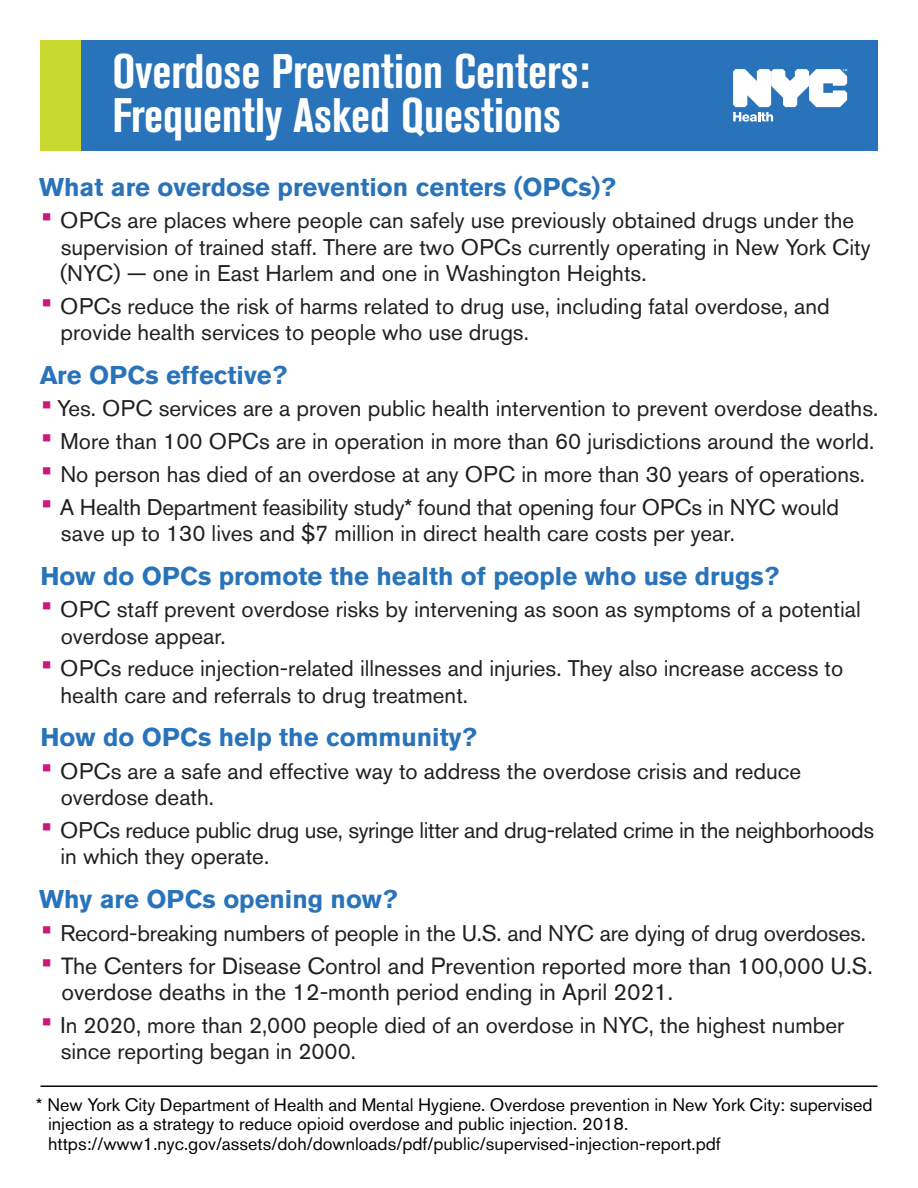
<style>
.page{position:relative;width:918px;height:1188px;background:#fff}
.page>*{position:absolute;margin:0;border:0;box-sizing:border-box;transform-origin:0 0}
.t1{font:700 condensed 48px/43.5px "Akzidenz Grotesk BQ";color:#fff}
.t2{font:700 25.5px "Akzidenz Grotesk BQ";color:#2973ba}
.t3{font:23.25px/26.2px "Akzidenz Grotesk BQ";color:#231f20}
.t4{font:22.5px/26.2px "Akzidenz Grotesk BQ";color:#231f20}
.t5{font:22.5px/26.2px "Akzidenz Grotesk BQ";letter-spacing:-.02em;color:#231f20}
.t6{font:18px/19.5px "Akzidenz Grotesk BQ";color:#040503}
.s1{font-size:31.5px;color:#cb187b}
</style>
<div class="page">
<hr style="left:40px;top:1085px;width:838px;height:2px;background:#040503">
<div style="left:81px;top:40px;width:797px;height:111px;background:#2973ba"></div>
<div style="left:40px;top:40px;width:41px;height:111px;background:#c7d92f"></div>
<svg style="left:733px;top:69px;width:114px;height:53px"></svg>
<h1 class="t1" style="left:112px;top:50px;width:479px">Overdose Prevention Centers:<br>Frequently Asked Questions</h1>
<h2 class="t2" style="left:39px;top:172px;width:578px">What are overdose prevention centers (OPCs)?</h2>
<p class="t4" style="left:60px;top:207px;width:812px;text-indent:-19px"><span class="s1">•</span> OPCs are places where people can safely use previously obtained drugs under the supervision of trained staff. There are two OPCs currently operating in New York City (NYC) — one in East Harlem and one in Washington Heights.</p>
<p class="t4" style="left:61px;top:292px;width:771px;text-indent:-19px"><span class="s1">•</span> OPCs reduce the risk of harms related to drug use, including fatal overdose, and provide health services to people who use drugs.</p>
<h2 class="t2" style="left:40px;top:360px;width:249px">Are OPCs effective?</h2>
<p class="t4" style="left:41px;top:395px;width:838px"><span class="s1">•</span> Yes. OPC services are a proven public health intervention to prevent overdose deaths.</p>
<p class="t4" style="left:41px;top:428px;width:834px"><span class="s1">•</span> More than 100 OPCs are in operation in more than 60 jurisdictions around the world.</p>
<p class="t4" style="left:41px;top:461px;width:825px"><span class="s1">•</span> No person has died of an overdose at any OPC in more than 30 years of operations.</p>
<p class="t4" style="left:61px;top:493px;width:780px;text-indent:-19px"><span class="s1">•</span> A Health Department feasibility study* found that opening four OPCs in NYC would save up to 130 lives and $7 million in direct health care costs per year.</p>
<h2 class="t2" style="left:40px;top:561px;width:740px">How do OPCs promote the health of people who use drugs?</h2>
<p class="t4" style="left:61px;top:596px;width:802px;text-indent:-19px"><span class="s1">•</span> OPC staff prevent overdose risks by intervening as soon as symptoms of a potential overdose appear.</p>
<p class="t4" style="left:61px;top:655px;width:784px;text-indent:-19px"><span class="s1">•</span> OPCs reduce injection-related illnesses and injuries. They also increase access to health care and referrals to drug treatment.</p>
<h2 class="t2" style="left:40px;top:723px;width:438px">How do OPCs help the community?</h2>
<p class="t4" style="left:61px;top:758px;width:742px;text-indent:-19px"><span class="s1">•</span> OPCs are a safe and effective way to address the overdose crisis and reduce overdose death.</p>
<p class="t5" style="left:61px;top:817px;width:815px;text-indent:-19px"><span class="s1">•</span> OPCs reduce public drug use, syringe litter and drug-related crime in the neighborhoods in which they operate.</p>
<h2 class="t2" style="left:39px;top:884px;width:360px">Why are OPCs opening now?</h2>
<p class="t4" style="left:41px;top:920px;width:826px"><span class="s1">•</span> Record-breaking numbers of people in the U.S. and NYC are dying of drug overdoses.</p>
<p class="t3" style="left:61px;top:952px;width:813px;text-indent:-20px"><span class="s1">•</span> The Centers for Disease Control and Prevention reported more than 100,000 U.S. overdose deaths in the 12-month period ending in April 2021.</p>
<p class="t4" style="left:61px;top:1012px;width:785px;text-indent:-19px"><span class="s1">•</span> In 2020, more than 2,000 people died of an overdose in NYC, the highest number since reporting began in 2000.</p>
<p class="t6" style="left:48px;top:1095px;width:826px;text-indent:-12px">* New York City Department of Health and Mental Hygiene. Overdose prevention in New York City: supervised injection as a strategy to reduce opioid overdose and public injection. 2018. https://www1.nyc.gov/assets/doh/downloads/pdf/public/supervised-injection-report.pdf</p>
</div>
